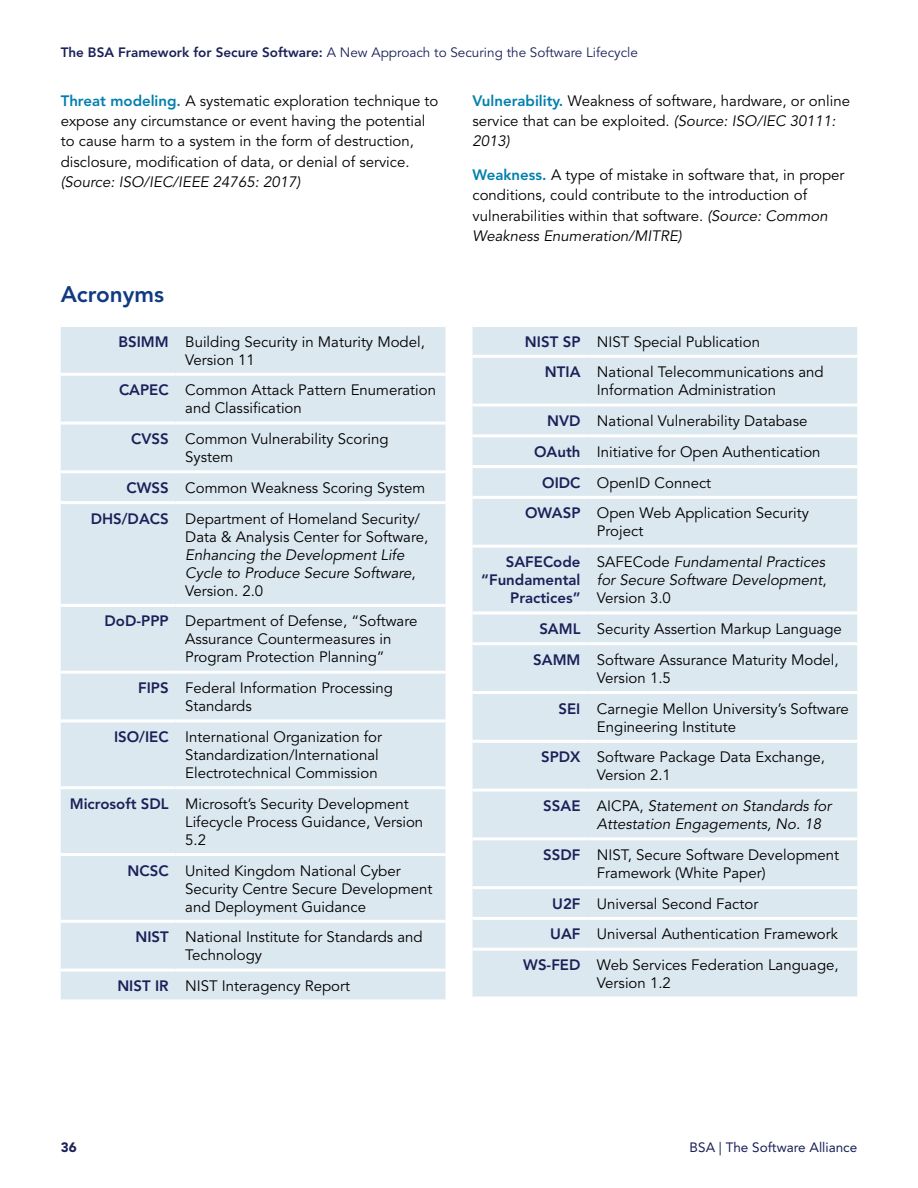
<style>
.page{position:relative;width:918px;height:1188px;background:#fff}
.page>*{position:absolute;margin:0;border:0;box-sizing:border-box;transform-origin:0 0}
.t1{font:800 22.5px "Avenir LT Std";color:#103a81}
.t2{font:15px/18px "Avenir LT Std";color:#000}
.t3{font:italic 15px/18px "Avenir LT Std";color:#000}
.t4{font:800 15px/18px "Avenir LT Std";color:#1a2158;text-align:right}
.t5{font:13.5px "Avenir LT Std";color:#1a2158}
.t6{font:13.5px "Avenir LT Std";color:#1a2158}
.t7{font:900 13.5px "Avenir LT Std";color:#1a2158}
.s1{font-weight:800}
.s2{font-weight:800;color:#007fad}
.s3{font-style:italic}
.s4{font-weight:800;color:#1a2158}
.s5{font-style:normal}
.s6{font-weight:800;font-style:normal;color:#1a2158}
</style>
<div class="page">
<div style="left:61px;top:327px;width:385px;height:672px;background:#dce8f0"></div>
<hr style="left:61px;top:373px;width:115px;height:3px;background:#fff">
<hr style="left:176px;top:373px;width:270px;height:3px;background:#fff">
<hr style="left:61px;top:422px;width:115px;height:3px;background:#fff">
<hr style="left:176px;top:422px;width:270px;height:3px;background:#fff">
<hr style="left:61px;top:470px;width:115px;height:3px;background:#fff">
<hr style="left:176px;top:470px;width:270px;height:3px;background:#fff">
<hr style="left:61px;top:501px;width:115px;height:3px;background:#fff">
<hr style="left:176px;top:501px;width:270px;height:3px;background:#fff">
<hr style="left:61px;top:604px;width:115px;height:3px;background:#fff">
<hr style="left:176px;top:604px;width:270px;height:3px;background:#fff">
<hr style="left:61px;top:671px;width:115px;height:3px;background:#fff">
<hr style="left:176px;top:671px;width:270px;height:3px;background:#fff">
<hr style="left:61px;top:719px;width:115px;height:3px;background:#fff">
<hr style="left:176px;top:719px;width:270px;height:3px;background:#fff">
<hr style="left:61px;top:786px;width:115px;height:3px;background:#fff">
<hr style="left:176px;top:786px;width:270px;height:3px;background:#fff">
<hr style="left:61px;top:853px;width:115px;height:3px;background:#fff">
<hr style="left:176px;top:853px;width:270px;height:3px;background:#fff">
<hr style="left:61px;top:920px;width:115px;height:3px;background:#fff">
<hr style="left:176px;top:920px;width:270px;height:3px;background:#fff">
<hr style="left:61px;top:969px;width:115px;height:3px;background:#fff">
<hr style="left:176px;top:969px;width:270px;height:3px;background:#fff">
<div style="left:472px;top:327px;width:385px;height:669px;background:#dce8f0"></div>
<hr style="left:472px;top:496px;width:115px;height:3px;background:#fff">
<hr style="left:587px;top:496px;width:270px;height:3px;background:#fff">
<hr style="left:472px;top:545px;width:115px;height:3px;background:#fff">
<hr style="left:587px;top:545px;width:270px;height:3px;background:#fff">
<hr style="left:472px;top:355px;width:115px;height:3px;background:#fff">
<hr style="left:587px;top:355px;width:270px;height:3px;background:#fff">
<hr style="left:472px;top:404px;width:115px;height:3px;background:#fff">
<hr style="left:587px;top:404px;width:270px;height:3px;background:#fff">
<hr style="left:472px;top:434px;width:115px;height:3px;background:#fff">
<hr style="left:587px;top:434px;width:270px;height:3px;background:#fff">
<hr style="left:472px;top:465px;width:115px;height:3px;background:#fff">
<hr style="left:587px;top:465px;width:270px;height:3px;background:#fff">
<hr style="left:472px;top:611px;width:115px;height:3px;background:#fff">
<hr style="left:587px;top:611px;width:270px;height:3px;background:#fff">
<hr style="left:472px;top:642px;width:115px;height:3px;background:#fff">
<hr style="left:587px;top:642px;width:270px;height:3px;background:#fff">
<hr style="left:472px;top:691px;width:115px;height:3px;background:#fff">
<hr style="left:587px;top:691px;width:270px;height:3px;background:#fff">
<hr style="left:472px;top:740px;width:115px;height:3px;background:#fff">
<hr style="left:587px;top:740px;width:270px;height:3px;background:#fff">
<hr style="left:472px;top:789px;width:115px;height:3px;background:#fff">
<hr style="left:587px;top:789px;width:270px;height:3px;background:#fff">
<hr style="left:472px;top:837px;width:115px;height:3px;background:#fff">
<hr style="left:587px;top:837px;width:270px;height:3px;background:#fff">
<hr style="left:472px;top:886px;width:115px;height:3px;background:#fff">
<hr style="left:587px;top:886px;width:270px;height:3px;background:#fff">
<hr style="left:472px;top:917px;width:115px;height:3px;background:#fff">
<hr style="left:587px;top:917px;width:270px;height:3px;background:#fff">
<hr style="left:472px;top:948px;width:115px;height:3px;background:#fff">
<hr style="left:587px;top:948px;width:270px;height:3px;background:#fff">
<p class="t5" style="left:61px;top:45px;width:579px"><span class="s1">The BSA Framework for Secure Software:</span> A New Approach to Securing the Software Lifecycle</p>
<p class="t2" style="left:61px;top:91px;width:379px;line-height:20.2px"><span class="s2">Threat modeling.</span> A systematic exploration technique to expose any circumstance or event having the potential to cause harm to a system in the form of destruction, disclosure, modification of data, or denial of service.</p>
<p class="t3" style="left:61px;top:173px;width:241px">(Source: ISO/IEC/IEEE 24765: 2017)</p>
<p class="t2" style="left:472px;top:91px;width:379px;line-height:20.2px"><span class="s2">Vulnerability.</span> Weakness of software, hardware, or online service that can be exploited. <span class="s3">(Source: ISO/IEC 30111:<br>2013)</span></p>
<p class="t2" style="left:472px;top:165px;width:374px;line-height:20.2px"><span class="s2">Weakness.</span> A type of mistake in software that, in proper conditions, could contribute to the introduction of vulnerabilities within that software. <span class="s3">(Source: Common Weakness Enumeration/MITRE)</span></p>
<h1 class="t1" style="left:61px;top:280px;width:105px">Acronyms</h1>
<p class="t2" style="left:185px;top:333px;width:241px;text-indent:-67px"><span class="s4">BSIMM</span> Building Security in Maturity Model,<br>Version 11</p>
<p class="t2" style="left:185px;top:382px;width:252px;text-indent:-66px"><span class="s4">CAPEC</span> Common Attack Pattern Enumeration and Classification</p>
<p class="t2" style="left:185px;top:430px;width:205px;text-indent:-54px"><span class="s4">CVSS</span> Common Vulnerability Scoring<br>System</p>
<p class="t2" style="left:91px;top:473px;width:336px;line-height:30.8px;text-indent:36px"><span class="s4">CWSS</span> Common Weakness Scoring System<br><span class="s4">DHS/DACS</span> Department of Homeland Security/</p>
<p class="t2" style="left:185px;top:528px;width:245px">Data &amp; Analysis Center for Software,</p>
<p class="t3" style="left:185px;top:546px;width:232px">Enhancing the Development Life<br>Cycle to Produce Secure Software<span class="s5">,<br>Version. 2.0</span></p>
<p class="t2" style="left:185px;top:613px;width:234px;text-indent:-81px"><span class="s4">DoD-PPP</span> Department of Defense, “Software<br>Assurance Countermeasures in<br>Program Protection Planning”</p>
<p class="t2" style="left:185px;top:679px;width:209px;text-indent:-47px"><span class="s4">FIPS</span> Federal Information Processing<br>Standards</p>
<p class="t2" style="left:185px;top:728px;width:198px;text-indent:-71px"><span class="s4">ISO/IEC</span> International Organization for<br>Standardization/International<br>Electrotechnical Commission</p>
<p class="t2" style="left:185px;top:795px;width:240px;text-indent:-115px"><span class="s4">Microsoft SDL</span> Microsoft’s Security Development<br>Lifecycle Process Guidance, Version<br>5.2</p>
<p class="t2" style="left:185px;top:862px;width:249px;text-indent:-58px"><span class="s4">NCSC</span> United Kingdom National Cyber<br>Security Centre Secure Development and Deployment Guidance</p>
<p class="t2" style="left:185px;top:929px;width:239px;text-indent:-50px"><span class="s4">NIST</span> National Institute for Standards and<br>Technology</p>
<p class="t2" style="left:117px;top:977px;width:234px"><span class="s4">NIST IR</span> NIST Interagency Report</p>
<p class="t2" style="left:545px;top:326px;width:280px;line-height:30.8px;text-indent:-20px"><span class="s4">NIST SP</span> NIST Special Publication<br><span class="s4">NTIA</span> National Telecommunications and</p>
<p class="t2" style="left:597px;top:382px;width:181px">Information Administration</p>
<p class="t2" style="left:547px;top:412px;width:262px"><span class="s4">NVD</span> National Vulnerability Database</p>
<p class="t2" style="left:534px;top:443px;width:288px"><span class="s4">OAuth</span> Initiative for Open Authentication</p>
<p class="t2" style="left:542px;top:474px;width:171px"><span class="s4">OIDC</span> OpenID Connect</p>
<p class="t2" style="left:525px;top:505px;width:285px"><span class="s4">OWASP</span> Open Web Application Security</p>
<p class="t2" style="left:597px;top:523px;width:48px">Project</p>
<p class="t4" style="left:481px;top:553px;width:101px">SAFECode “Fundamental<br>Practices”</p>
<p class="t3" style="left:597px;top:553px;width:231px;text-align:justify"><span class="s5">SAFECode</span> Fundamental Practices for Secure Software Development<span class="s5">, Version 3.0</span></p>
<p class="t2" style="left:533px;top:614px;width:310px;line-height:30.8px;text-align:center"><span class="s4">SAML</span> Security Assertion Markup Language<br><span class="s4">SAMM</span> Software Assurance Maturity Model,</p>
<p class="t2" style="left:559px;top:663px;width:292px;line-height:30.8px;text-indent:38px">Version 1.5<br><span class="s4">SEI</span> Carnegie Mellon University’s Software</p>
<p class="t2" style="left:541px;top:711px;width:286px;line-height:30.8px;text-indent:56px">Engineering Institute<br><span class="s4">SPDX</span> Software Package Data Exchange,</p>
<p class="t3" style="left:543px;top:760px;width:290px;line-height:30.8px;text-indent:54px"><span class="s5">Version 2.1<br></span><span class="s6">SSAE</span> <span class="s5">AICPA,</span> Statement on Standards for</p>
<p class="t2" style="left:543px;top:809px;width:298px;line-height:30.8px;text-indent:54px"><span class="s3">Attestation Engagements, No. 18<br></span><span class="s4">SSDF</span> NIST, Secure Software Development</p>
<p class="t2" style="left:597px;top:864px;width:170px">Framework (White Paper)</p>
<p class="t2" style="left:552px;top:895px;width:208px"><span class="s4">U2F</span> Universal Second Factor</p>
<p class="t2" style="left:550px;top:926px;width:289px"><span class="s4">UAF</span> Universal Authentication Framework</p>
<p class="t2" style="left:523px;top:957px;width:317px"><span class="s4">WS-FED</span> Web Services Federation Language,</p>
<p class="t2" style="left:597px;top:975px;width:75px">Version 1.2</p>
<p class="t7" style="left:61px;top:1139px;width:17px">36</p>
<p class="t6" style="left:690px;top:1139px;width:169px">BSA | The Software Alliance</p>
</div>
